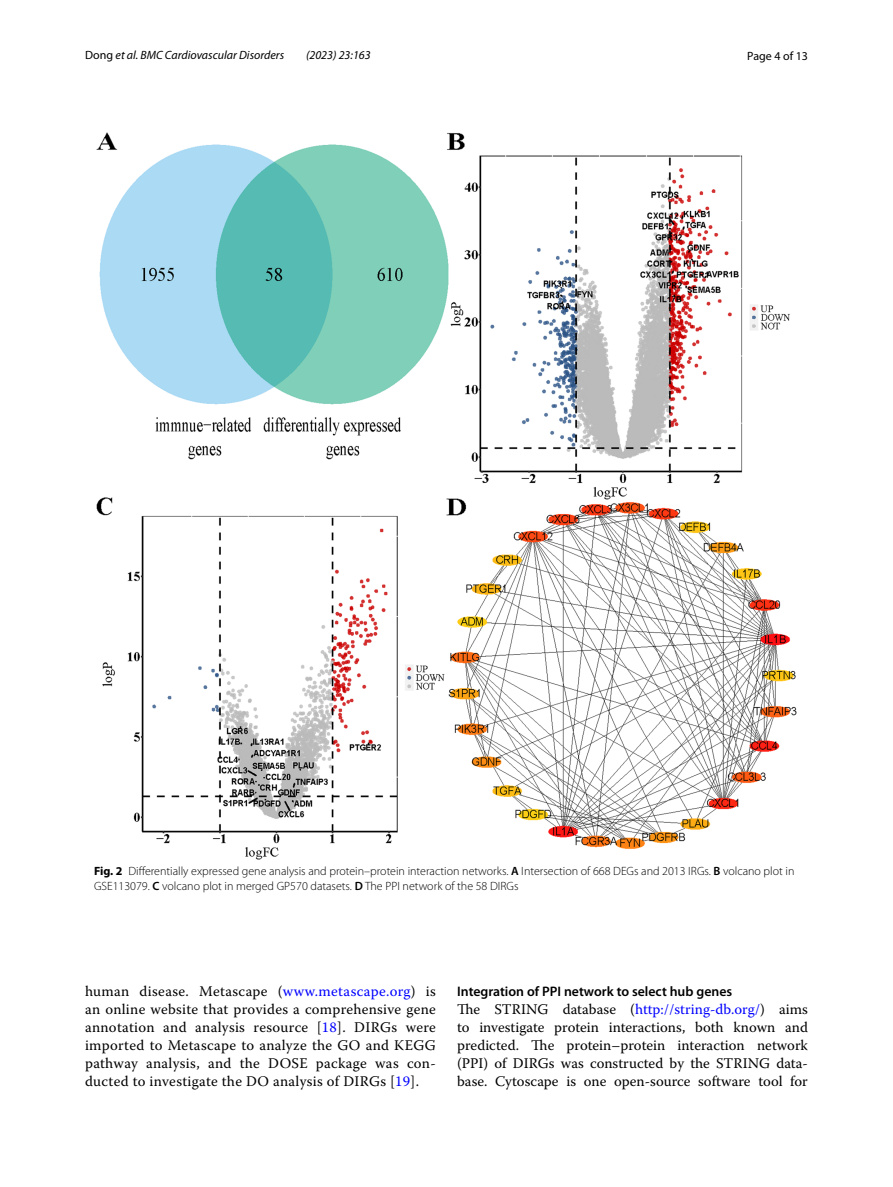
<style>
.page{position:relative;width:893px;height:1187px;background:#fff}
.page>*{position:absolute;margin:0;border:0;box-sizing:border-box;transform-origin:0 0}
.t1{font:14.7px/18px "Warnock Pro";letter-spacing:.015em;color:#000;text-align:justify}
.t2{font:600 13.8px "Myriad Pro";color:#000}
.t3{font:300 12px/15px "Myriad Pro";color:#000}
.t4{font:italic 12px "Myriad Pro";color:#000}
.t5{font:12px "Myriad Pro";color:#000}
.s1{font-style:normal}
.s2{font-weight:700}
.s3{font-weight:600}
.s4{color:#00f}
</style>
<div class="page">
<img style="left:96px;top:133px;width:701px;height:726px">
<p class="t4" style="left:85px;top:48px;width:201px"><span class="s1">Dong</span> et al. BMC Cardiovascular Disorders</p>
<p class="t4" style="left:306px;top:48px;width:66px">(2023) 23:163</p>
<p class="t5" style="left:747px;top:48px;width:62px">Page 4 of 13</p>
<p class="t3" style="left:94px;top:863px;width:702px"><span class="s2">Fig. 2</span> Differentially expressed gene analysis and protein–protein interaction networks. <span class="s3">A</span> Intersection of 668 DEGs and 2013 IRGs. <span class="s3">B</span> volcano plot in<br>GSE113079. <span class="s3">C</span> volcano plot in merged GP570 datasets. <span class="s3">D</span> The PPI network of the 58 DIRGs</p>
<p class="t1" style="left:85px;top:982px;width:352px">human disease. Metascape (<span class="s4">www.metascape.org</span>) is an online website that provides a comprehensive gene annotation and analysis resource [<span class="s4">18</span>]. DIRGs were imported to Metascape to analyze the GO and KEGG pathway analysis, and the DOSE package was con&shy;ducted to investigate the DO analysis of DIRGs [<span class="s4">19</span>].</p>
<p class="t2" style="left:457px;top:982px;width:277px">Integration of PPI network to select hub genes</p>
<p class="t1" style="left:457px;top:999px;width:352px">The STRING database (<span class="s4">http://string-db.org/</span>) aims to investigate protein interactions, both known and predicted. The protein–protein interaction network (PPI) of DIRGs was constructed by the STRING data&shy;base. Cytoscape is one open-source software tool for</p>
</div>
